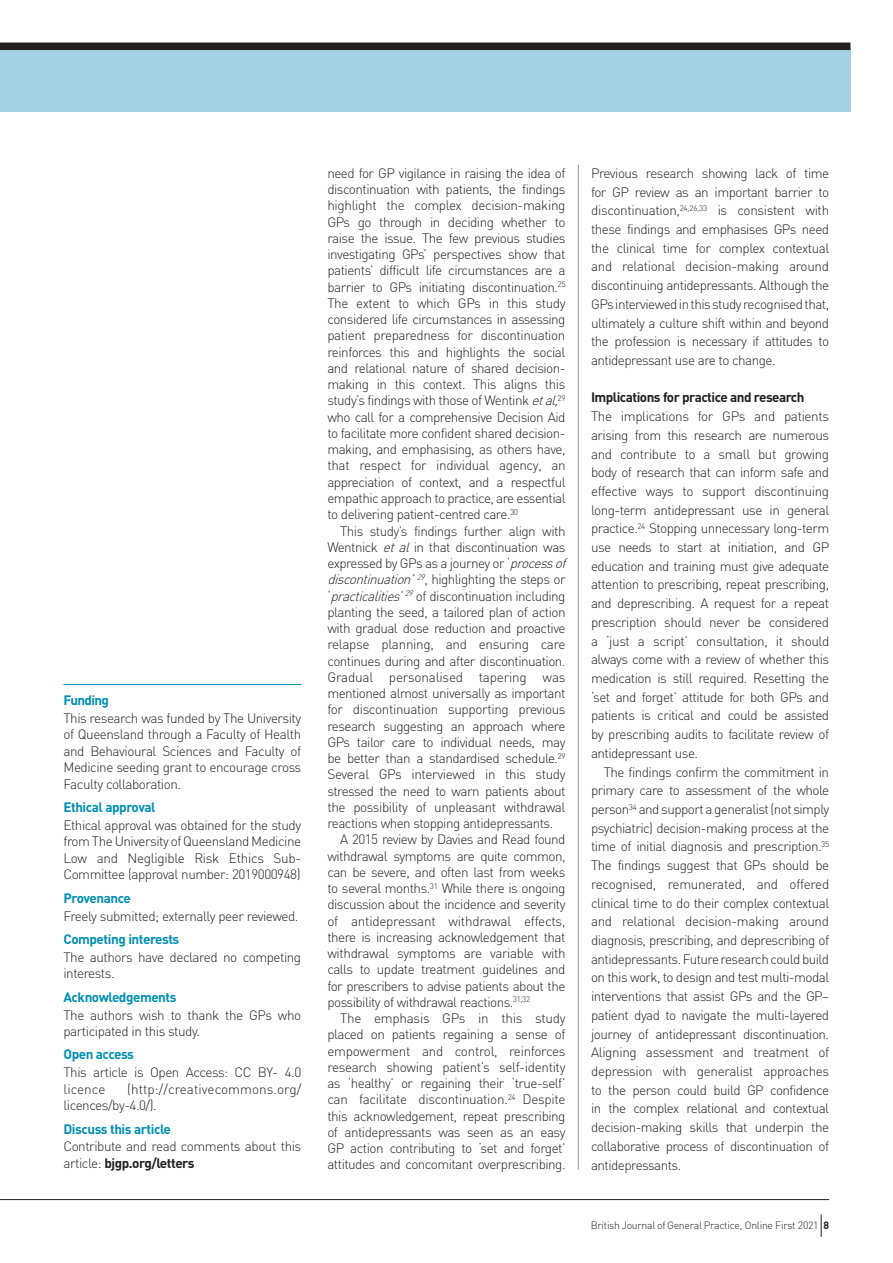
<style>
.page{position:relative;width:893px;height:1263px;background:#fff}
.page>*{position:absolute;margin:0;border:0;box-sizing:border-box;transform-origin:0 0}
.t1{font:300 13.5px/16.2px "DIN";letter-spacing:-.04em;color:#231f20;text-align:justify}
.t2{font:700 13.5px "DIN";letter-spacing:-.035em;color:#008fb3}
.t3{font:300 13.5px/16.5px "DIN";letter-spacing:.005em;color:#231f20}
.t4{font:700 13.5px "DIN";letter-spacing:-.04em;color:#231f20}
.t5{font:300 10.5px "DIN";letter-spacing:-.025em;color:#231f20}
.s1{font-weight:700}
.s2{font-style:italic}
</style>
<div class="page">
<div style="left:0;top:48px;width:850px;height:64px;background:#a2d2e3"></div>
<div style="left:0;top:43px;width:850px;height:7px;background:#231f20"></div>
<hr style="left:0;top:1199px;width:829px;height:1px;background:#231f20">
<svg style="left:821px;top:1214px;width:1px;height:23px"></svg>
<hr style="left:63px;top:684px;width:238px;height:1px;background:#008fb3">
<hr style="left:578px;top:165px;width:1px;height:1004px;background:#939598">
<p class="t2" style="left:63px;top:691px;width:47px">Funding</p>
<p class="t1" style="left:63px;top:709px;width:239px">This research was funded by The University of Queensland through a Faculty of Health and Behavioural Sciences and Faculty of Medicine seeding grant to encourage cross Faculty collaboration.</p>
<p class="t2" style="left:63px;top:798px;width:94px">Ethical approval</p>
<p class="t1" style="left:63px;top:817px;width:239px">Ethical approval was obtained for the study from The University of Queensland Medicine Low and Negligible Risk Ethics Sub-Committee (approval number: 2019000948)</p>
<p class="t2" style="left:63px;top:889px;width:69px">Provenance</p>
<p class="t1" style="left:63px;top:907px;width:237px">Freely submitted; externally peer reviewed.</p>
<p class="t2" style="left:63px;top:930px;width:117px">Competing interests</p>
<p class="t1" style="left:63px;top:948px;width:239px">The authors have declared no competing interests.</p>
<p class="t2" style="left:63px;top:988px;width:115px">Acknowledgements</p>
<p class="t1" style="left:63px;top:1006px;width:239px">The authors wish to thank the GPs who participated in this study.</p>
<p class="t2" style="left:63px;top:1046px;width:72px">Open access</p>
<p class="t1" style="left:63px;top:1064px;width:239px">This article is Open Access: CC BY- 4.0 licence</p>
<p class="t3" style="left:63px;top:1080px;width:239px;text-indent:64px">(http://creativecommons.org/ licences/by-4.0/).</p>
<p class="t2" style="left:63px;top:1120px;width:109px">Discuss this article</p>
<p class="t1" style="left:63px;top:1138px;width:239px">Contribute and read comments about this article: <span class="s1">bjgp.org/letters</span></p>
<p class="t1" style="left:327px;top:165px;width:240px">need for GP vigilance in raising the idea of discontinuation with patients, the findings highlight the complex decision-making GPs go through in deciding whether to raise the issue. The few previous studies investigating GPs’ perspectives show that patients’ difficult life circumstances are a barrier to GPs initiating discontinuation.<sup>25<br></sup>The extent to which GPs in this study considered life circumstances in assessing patient preparedness for discontinuation reinforces this and highlights the social and relational nature of shared decision&shy;making in this context. This aligns this study’s findings with those of Wentink <span class="s2">etal,</span><sup>29 </sup>who call for a comprehensive Decision Aid to facilitate more confident shared decision&shy;making, and emphasising, as others have, that respect for individual agency, an appreciation of context, and a respectful empathic approach to practice, are essential to delivering patient-centred care.<sup>30</sup></p>
<p class="t1" style="left:327px;top:522px;width:244px;text-align:left;text-indent:13px">This study’s findings further align with Wentnick <span class="s2">etal</span>in that discontinuation was expressed by GPs as a journey or ‘<span class="s2">processof discontinuation’</span><sup>29</sup>, highlighting the steps or ‘<span class="s2">practicalities’</span><sup>29</sup> of discontinuation including planting the seed, a tailored plan of action with gradual dose reduction and proactive relapse planning, and ensuring care continues during and after discontinuation.<br>Gradual personalised tapering was mentioned almost universally as important for discontinuation supporting previous research suggesting an approach where GPs tailor care to individual needs, may be better than a standardised schedule.<sup>29<br></sup>Several GPs interviewed in this study stressed the need to warn patients about the possibility of unpleasant withdrawal reactions when stopping antidepressants.</p>
<p class="t1" style="left:327px;top:831px;width:240px;text-indent:13px">A 2015 review by Davies and Read found withdrawal symptoms are quite common, can be severe, and often last from weeks to several months.<sup>31</sup> While there is ongoing discussion about the incidence and severity of antidepressant withdrawal effects, there is increasing acknowledgement that withdrawal symptoms are variable with calls to update treatment guidelines and for prescribers to advise patients about the possibility of withdrawal reactions.<sup>31,32</sup></p>
<p class="t1" style="left:327px;top:1010px;width:240px;text-indent:13px">The emphasis GPs in this study placed on patients regaining a sense of empowerment and control, reinforces research showing patient’s self-identity as ‘healthy’ or regaining their ‘true-self’ can facilitate discontinuation.<sup>24</sup> Despite this acknowledgement, repeat prescribing of antidepressants was seen as an easy GP action contributing to ‘set and forget’ attitudes and concomitant overprescribing.</p>
<p class="t1" style="left:591px;top:163px;width:240px;line-height:18.8px">Previous research showing lack of time for GP review as an important barrier to discontinuation,<sup>24,26,33</sup> is consistent with these findings and emphasises GPs need the clinical time for complex contextual and relational decision-making around discontinuing antidepressants. Although the GPs interviewed in this study recognised that, ultimately a culture shift within and beyond the profession is necessary if attitudes to antidepressant use are to change.</p>
<p class="t4" style="left:591px;top:389px;width:215px">Implications for practice and research</p>
<p class="t1" style="left:591px;top:407px;width:240px;line-height:18.8px">The implications for GPs and patients arising from this research are numerous and contribute to a small but growing body of research that can inform safe and effective ways to support discontinuing long-term antidepressant use in general practice.<sup>24</sup> Stopping unnecessary long-term use needs to start at initiation, and GP education and training must give adequate attention to prescribing, repeat prescribing, and deprescribing. A request for a repeat prescription should never be considered a ‘just a script’ consultation, it should always come with a review of whether this medication is still required. Resetting the ‘set and forget’ attitude for both GPs and patients is critical and could be assisted by prescribing audits to facilitate review of antidepressant use.</p>
<p class="t1" style="left:591px;top:762px;width:240px;line-height:18.8px;text-indent:13px">The findings confirm the commitment in primary care to assessment of the whole person<sup>34</sup> and support a generalist (not simply psychiatric) decision-making process at the time of initial diagnosis and prescription.<sup>35<br></sup>The findings suggest that GPs should be recognised, remunerated, and offered clinical time to do their complex contextual and relational decision-making around diagnosis, prescribing, and deprescribing of antidepressants. Future research could build on this work, to design and test multi-modal interventions that assist GPs and the GP– patient dyad to navigate the multi-layered journey of antidepressant discontinuation.<br>Aligning assessment and treatment of depression with generalist approaches to the person could build GP confidence in the complex relational and contextual decision-making skills that underpin the collaborative process of discontinuation of antidepressants.</p>
<p class="t5" style="left:591px;top:1219px;width:240px">British Journal of General Practice, Online First 2021 <span class="s1">8</span></p>
</div>
